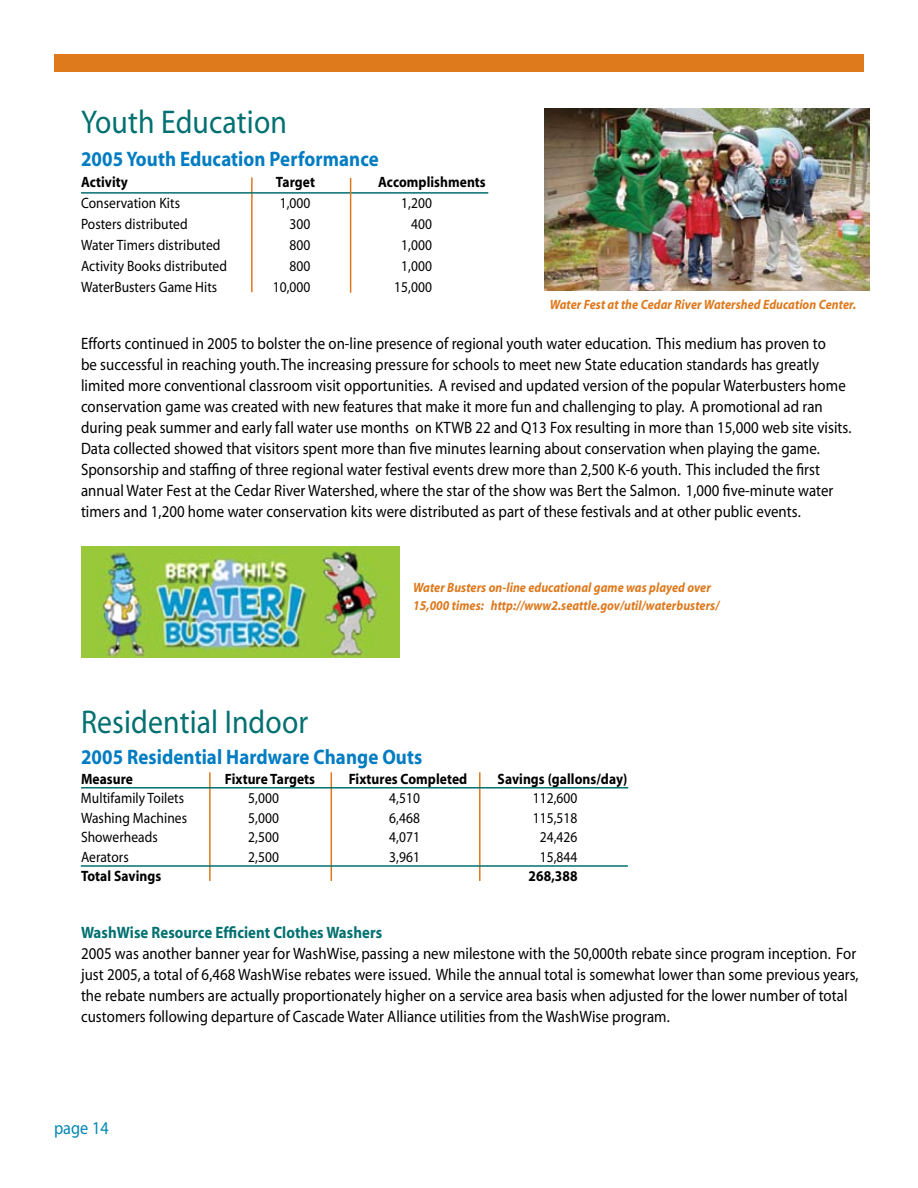
<style>
.page{position:relative;width:918px;height:1188px;background:#fff}
.page>*{position:absolute;margin:0;border:0;box-sizing:border-box;transform-origin:0 0}
.t1{font:33px "Myriad";letter-spacing:.005em;color:#027070;scale:.9 1}
.t2{font:700 21px "Myriad";letter-spacing:.005em;color:#007cc2;scale:.9 1}
.t3{font:18px "Myriad";letter-spacing:.005em;color:#0086b1;scale:.9 1}
.t4{font:16.5px/21px "Myriad";letter-spacing:.005em;color:#000;scale:.9 1}
.t5{font:700 16.5px "Myriad";letter-spacing:.005em;color:#027070;scale:.9 1}
.t6{font:15px "Myriad";letter-spacing:.005em;color:#000;scale:.9 1}
.t7{font:700 15px "Myriad";letter-spacing:.005em;color:#000;scale:.9 1}
.t8{font:italic 700 13.5px/18px "Myriad";letter-spacing:.005em;color:#de791c;scale:.9 1}
</style>
<div class="page">
<div style="left:54px;top:54px;width:810px;height:18px;background:#de791c"></div>
<img style="left:544px;top:108px;width:326px;height:183px">
<hr style="left:251px;top:177px;width:2px;height:115px;background:#de791c">
<hr style="left:81px;top:192px;width:407px;height:2px;background:#027070">
<hr style="left:350px;top:178px;width:1px;height:115px;background:#de791c">
<hr style="left:209px;top:772px;width:2px;height:109px;background:#de791c">
<hr style="left:331px;top:772px;width:1px;height:109px;background:#de791c">
<hr style="left:479px;top:772px;width:2px;height:109px;background:#de791c">
<hr style="left:81px;top:787px;width:547px;height:2px;background:#027070">
<hr style="left:81px;top:865px;width:547px;height:2px;background:#027070">
<img style="left:81px;top:546px;width:319px;height:111px">
<h1 class="t1" style="left:81px;top:105px;width:230px">Youth Education</h1>
<p class="t2" style="left:81px;top:148px;width:332px">2005 Youth Education Performance</p>
<p class="t7" style="left:81px;top:174px;width:54px">Activity</p>
<p class="t7" style="left:276px;top:174px;width:45px">Target</p>
<p class="t7" style="left:378px;top:174px;width:121px">Accomplishments</p>
<p class="t6" style="left:81px;top:195px;width:112px">Conservation Kits</p>
<p class="t6" style="left:280px;top:195px;width:36px">1,000</p>
<p class="t6" style="left:401px;top:195px;width:36px">1,200</p>
<p class="t6" style="left:81px;top:216px;width:120px">Posters distributed</p>
<p class="t6" style="left:290px;top:216px;width:25px">300</p>
<p class="t6" style="left:411px;top:216px;width:25px">400</p>
<p class="t6" style="left:81px;top:237px;width:157px">Water Timers distributed</p>
<p class="t6" style="left:290px;top:237px;width:25px">800</p>
<p class="t6" style="left:401px;top:237px;width:36px">1,000</p>
<p class="t6" style="left:81px;top:258px;width:164px">Activity Books distributed</p>
<p class="t6" style="left:290px;top:258px;width:25px">800</p>
<p class="t6" style="left:401px;top:258px;width:36px">1,000</p>
<p class="t6" style="left:81px;top:279px;width:153px">WaterBusters Game Hits</p>
<p class="t6" style="left:273px;top:279px;width:43px">10,000</p>
<p class="t6" style="left:394px;top:279px;width:43px">15,000</p>
<p class="t8" style="left:550px;top:296px;width:342px">Water Fest at the Cedar River Watershed Education Center.</p>
<p class="t4" style="left:81px;top:333px;width:858px">Efforts continued in 2005 to bolster the on-line presence of regional youth water education. This medium has proven to<br>be successful in reaching youth. The increasing pressure for schools to meet new State education standards has greatly limited more conventional classroom visit opportunities. A revised and updated version of the popular Waterbusters home conservation game was created with new features that make it more fun and challenging to play. A promotional ad ran during peak summer and early fall water use months on KTWB 22 and Q13 Fox resulting in more than 15,000 web site visits.<br>Data collected showed that visitors spent more than five minutes learning about conservation when playing the game.<br>Sponsorship and staffing of three regional water festival events drew more than 2,500 K-6 youth. This included the first annual Water Fest at the Cedar River Watershed, where the star of the show was Bert the Salmon. 1,000 five-minute water timers and 1,200 home water conservation kits were distributed as part of these festivals and at other public events.</p>
<p class="t8" style="left:413px;top:579px;width:342px">Water Busters on-line educational game was played over<br>15,000 times: http://www2.seattle.gov/util/waterbusters/</p>
<h1 class="t1" style="left:81px;top:705px;width:254px">Residential Indoor</h1>
<p class="t2" style="left:81px;top:746px;width:381px">2005 Residential Hardware Change Outs</p>
<p class="t7" style="left:81px;top:771px;width:59px">Measure</p>
<p class="t7" style="left:225px;top:771px;width:102px">Fixture Targets</p>
<p class="t7" style="left:349px;top:771px;width:133px">Fixtures Completed</p>
<p class="t7" style="left:498px;top:771px;width:146px">Savings (gallons/day)</p>
<p class="t6" style="left:81px;top:791px;width:116px">Multifamily Toilets</p>
<p class="t6" style="left:248px;top:791px;width:36px">5,000</p>
<p class="t6" style="left:389px;top:791px;width:36px">4,510</p>
<p class="t6" style="left:533px;top:791px;width:51px">112,600</p>
<p class="t6" style="left:81px;top:810px;width:119px">Washing Machines</p>
<p class="t6" style="left:248px;top:810px;width:36px">5,000</p>
<p class="t6" style="left:389px;top:810px;width:36px">6,468</p>
<p class="t6" style="left:533px;top:810px;width:51px">115,518</p>
<p class="t6" style="left:81px;top:830px;width:87px">Showerheads</p>
<p class="t6" style="left:248px;top:830px;width:36px">2,500</p>
<p class="t6" style="left:389px;top:830px;width:36px">4,071</p>
<p class="t6" style="left:540px;top:830px;width:43px">24,426</p>
<p class="t6" style="left:81px;top:849px;width:54px">Aerators</p>
<p class="t6" style="left:248px;top:849px;width:36px">2,500</p>
<p class="t6" style="left:389px;top:849px;width:36px">3,961</p>
<p class="t6" style="left:540px;top:849px;width:43px">15,844</p>
<p class="t7" style="left:81px;top:868px;width:91px">Total Savings</p>
<p class="t7" style="left:529px;top:868px;width:56px">268,388</p>
<p class="t5" style="left:81px;top:924px;width:336px">WashWise Resource Efficient Clothes Washers</p>
<p class="t4" style="left:81px;top:944px;width:866px">2005 was another banner year for WashWise, passing a new milestone with the 50,000th rebate since program inception. For just 2005, a total of 6,468 WashWise rebates were issued. While the annual total is somewhat lower than some previous years, the rebate numbers are actually proportionately higher on a service area basis when adjusted for the lower number of total customers following departure of Cascade Water Alliance utilities from the WashWise program.</p>
<p class="t3" style="left:54px;top:1119px;width:62px">page 14</p>
</div>
